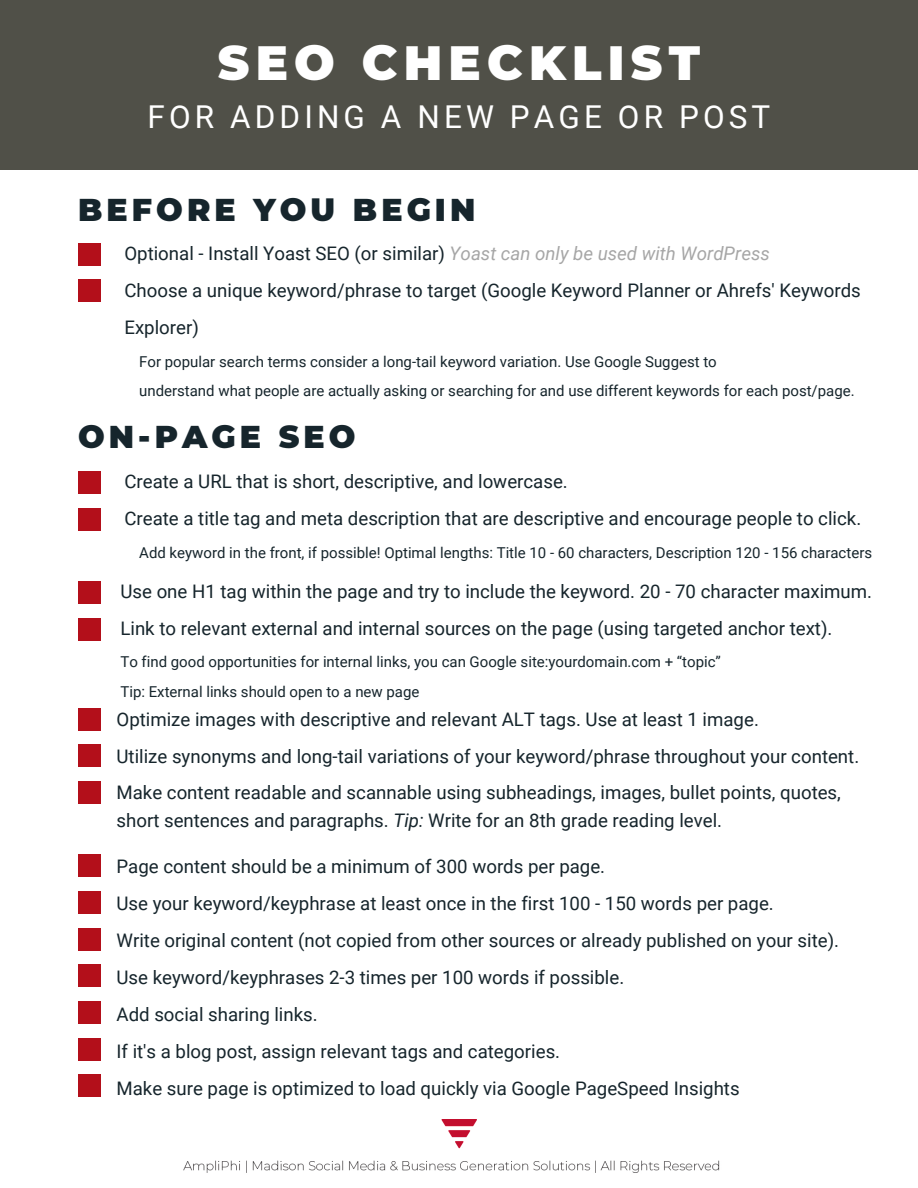
<style>
.page{position:relative;width:918px;height:1188px;background:#fff}
.page>*{position:absolute;margin:0;border:0;box-sizing:border-box;transform-origin:0 0}
.t1{font:900 48px "Montserrat";letter-spacing:.13em;color:#fff}
.t2{font:900 31.5px "Montserrat";letter-spacing:.13em;color:#16252c}
.t3{font:31.5px "Roboto";letter-spacing:.13em;color:#fff}
.t4{font:18.6px/37px "Roboto";color:#16252c}
.t5{font:15px/29.7px "Roboto";color:#16252c}
.s1{font-style:italic;color:#a6a6a6}
.s2{font-style:italic}
</style>
<div class="page">
<div style="left:0;top:0;width:918px;height:170px;background:#505048"></div>
<div style="left:78px;top:243px;width:23px;height:23px;background:#b30f1a"></div>
<div style="left:78px;top:279px;width:23px;height:23px;background:#b30f1a"></div>
<div style="left:78px;top:471px;width:23px;height:23px;background:#b30f1a"></div>
<div style="left:78px;top:508px;width:23px;height:23px;background:#b30f1a"></div>
<div style="left:78px;top:581px;width:23px;height:23px;background:#b30f1a"></div>
<div style="left:78px;top:618px;width:23px;height:23px;background:#b30f1a"></div>
<div style="left:78px;top:708px;width:23px;height:23px;background:#b30f1a"></div>
<div style="left:78px;top:745px;width:23px;height:22px;background:#b30f1a"></div>
<div style="left:78px;top:781px;width:23px;height:23px;background:#b30f1a"></div>
<div style="left:78px;top:855px;width:23px;height:22px;background:#b30f1a"></div>
<div style="left:78px;top:891px;width:23px;height:23px;background:#b30f1a"></div>
<div style="left:78px;top:928px;width:23px;height:23px;background:#b30f1a"></div>
<div style="left:78px;top:965px;width:23px;height:22px;background:#b30f1a"></div>
<div style="left:78px;top:1001px;width:23px;height:23px;background:#b30f1a"></div>
<div style="left:78px;top:1038px;width:23px;height:23px;background:#b30f1a"></div>
<div style="left:78px;top:1075px;width:23px;height:22px;background:#b30f1a"></div>
<img style="left:441px;top:1119px;width:35px;height:29px">
<img style="left:183px;top:1160px;width:537px;height:13px">
<h1 class="t1" style="left:218px;top:34px;width:484px">SEO CHECKLIST</h1>
<h2 class="t3" style="left:148px;top:98px;width:624px">FOR ADDING A NEW PAGE OR POST</h2>
<h2 class="t2" style="left:78px;top:191px;width:399px">BEFORE YOU BEGIN</h2>
<p class="t4" style="left:124px;top:235px;width:738px">Optional - Install Yoast SEO (or similar) <span class="s1">Yoast can only be used with WordPress<br></span>Choose a unique keyword/phrase to target (Google Keyword Planner or Ahrefs' Keywords<br>Explorer)</p>
<p class="t5" style="left:139px;top:347px;width:717px">For popular search terms consider a long-tail keyword variation. Use Google Suggest to<br>understand what people are actually asking or searching for and use different keywords for each post/page.</p>
<h2 class="t2" style="left:78px;top:417px;width:279px">ON-PAGE SEO</h2>
<p class="t4" style="left:124px;top:463px;width:738px">Create a URL that is short, descriptive, and lowercase.<br>Create a title tag and meta description that are descriptive and encourage people to click.</p>
<p class="t5" style="left:139px;top:538px;width:734px">Add keyword in the front, if possible! Optimal lengths: Title 10 - 60 characters, Description 120 - 156 characters</p>
<p class="t4" style="left:120px;top:574px;width:753px">Use one H1 tag within the page and try to include the keyword. 20 - 70 character maximum.</p>
<p class="t4" style="left:120px;top:610px;width:713px">Link to relevant external and internal sources on the page (using targeted anchor text).</p>
<p class="t5" style="left:120px;top:647px;width:602px">To find good opportunities for internal links, you can Google site:yourdomain.com + “topic”<br>Tip: External links should open to a new page</p>
<p class="t4" style="left:117px;top:701px;width:744px;line-height:36.5px">Optimize images with descriptive and relevant ALT tags. Use at least 1 image.<br>Utilize synonyms and long-tail variations of your keyword/phrase throughout your content.</p>
<p class="t4" style="left:117px;top:779px;width:726px;line-height:27.5px">Make content readable and scannable using subheadings, images, bullet points, quotes, short sentences and paragraphs. <span class="s2">Tip:</span> Write for an 8th grade reading level.</p>
<p class="t4" style="left:117px;top:848px;width:724px">Page content should be a minimum of 300 words per page.<br>Use your keyword/keyphrase at least once in the first 100 - 150 words per page.<br>Write original content (not copied from other sources or already published on your site).<br>Use keyword/keyphrases 2-3 times per 100 words if possible.<br>Add social sharing links.<br>If it's a blog post, assign relevant tags and categories.<br>Make sure page is optimized to load quickly via Google PageSpeed Insights</p>
</div>
